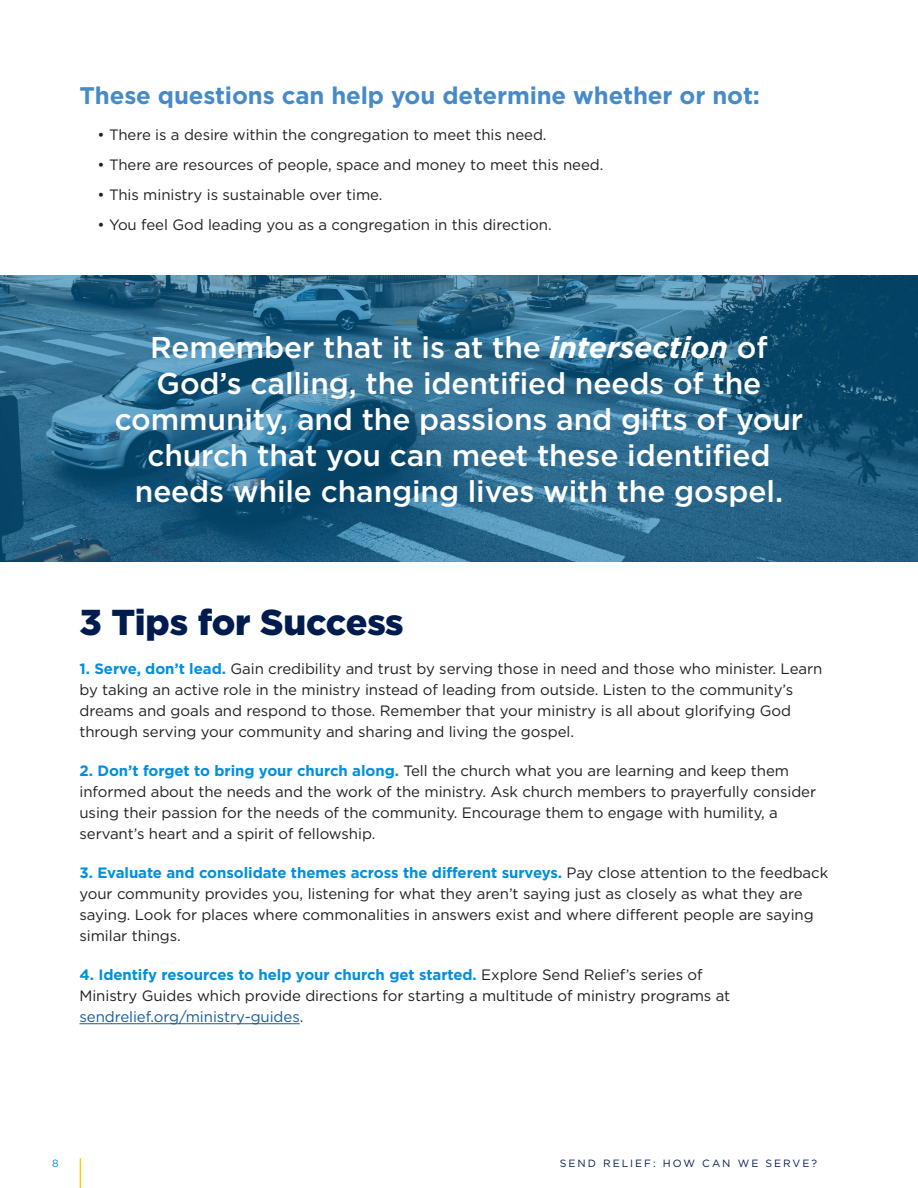
<style>
.page{position:relative;width:918px;height:1188px;background:#fff}
.page>*{position:absolute;margin:0;border:0;box-sizing:border-box;transform-origin:0 0}
.Subhead{font:900 36px "Gotham";letter-spacing:-.005em;color:#001c4e}
.White_Callout{font:500 30px/36px "Gotham";letter-spacing:-.005em;color:#fff;text-align:center}
.Light_Blue_Head{font:700 24px "Gotham";letter-spacing:-.005em;color:#478ac8}
.Body_Copy{font:15px/21px "Gotham";letter-spacing:-.005em;color:#231f20}
.Bulleted_List{font:15px "Gotham";letter-spacing:-.005em;color:#231f20}
.t1{font:10.5px "Gotham";letter-spacing:.19em;color:#001c4e}
.t2{font:10.5px "Gotham";color:#008fde}
.s1{font-weight:700;font-style:italic}
.s2{font-weight:700;color:#008fde}
.s3{color:#175d9e}
</style>
<div class="page">
<hr style="left:80px;top:1023px;width:220px;height:1px;background:#175d9e">
<svg style="left:0;top:275px;width:918px;height:287px;background:#286689"></svg>
<hr style="left:80px;top:1158px;width:1px;height:30px;background:#fc0">
<p class="Light_Blue_Head" style="left:80px;top:82px;width:682px">These questions can help you determine whether or not:</p>
<p class="Bulleted_List" style="left:98px;top:125px;width:451px">• There is a desire within the congregation to meet this need.</p>
<p class="Bulleted_List" style="left:98px;top:155px;width:507px">• There are resources of people, space and money to meet this need.</p>
<p class="Bulleted_List" style="left:98px;top:185px;width:287px">• This ministry is sustainable over time.</p>
<p class="Bulleted_List" style="left:98px;top:215px;width:456px">• You feel God leading you as a congregation in this direction.</p>
<p class="White_Callout" style="left:115px;top:329px;width:690px">Remember that it is at the <span class="s1">intersection</span> of God’s calling, the identified needs of the community, and the passions and gifts of your church that you can meet these identified needs while changing lives with the gospel.</p>
<p class="Subhead" style="left:80px;top:598px;width:326px">3 Tips for Success</p>
<p class="Body_Copy" style="left:80px;top:658px;width:744px"><span class="s2">1. Serve, don’t lead.</span> Gain credibility and trust by serving those in need and those who minister. Learn by taking an active role in the ministry instead of leading from outside. Listen to the community’s dreams and goals and respond to those. Remember that your ministry is all about glorifying God through serving your community and sharing and living the gospel.</p>
<p class="Body_Copy" style="left:80px;top:760px;width:738px"><span class="s2">2. Don’t forget to bring your church along.</span> Tell the church what you are learning and keep them informed about the needs and the work of the ministry. Ask church members to prayerfully consider using their passion for the needs of the community. Encourage them to engage with humility, a servant’s heart and a spirit of fellowship.</p>
<p class="Body_Copy" style="left:80px;top:862px;width:750px"><span class="s2">3. Evaluate and consolidate themes across the different surveys.</span> Pay close attention to the feedback your community provides you, listening for what they aren’t saying just as closely as what they are saying. Look for places where commonalities in answers exist and where different people are saying similar things.</p>
<p class="Body_Copy" style="left:80px;top:964px;width:652px"><span class="s2">4. Identify resources to help your church get started.</span> Explore Send Relief’s series of<br>Ministry Guides which provide directions for starting a multitude of ministry programs at <span class="s3">sendrelief.org/ministry-guides</span>.</p>
<p class="t2" style="left:52px;top:1156px;width:8px">8</p>
<p class="t1" style="left:560px;top:1156px;width:259px">SEND RELIEF: HOW CAN WE SERVE?</p>
</div>
